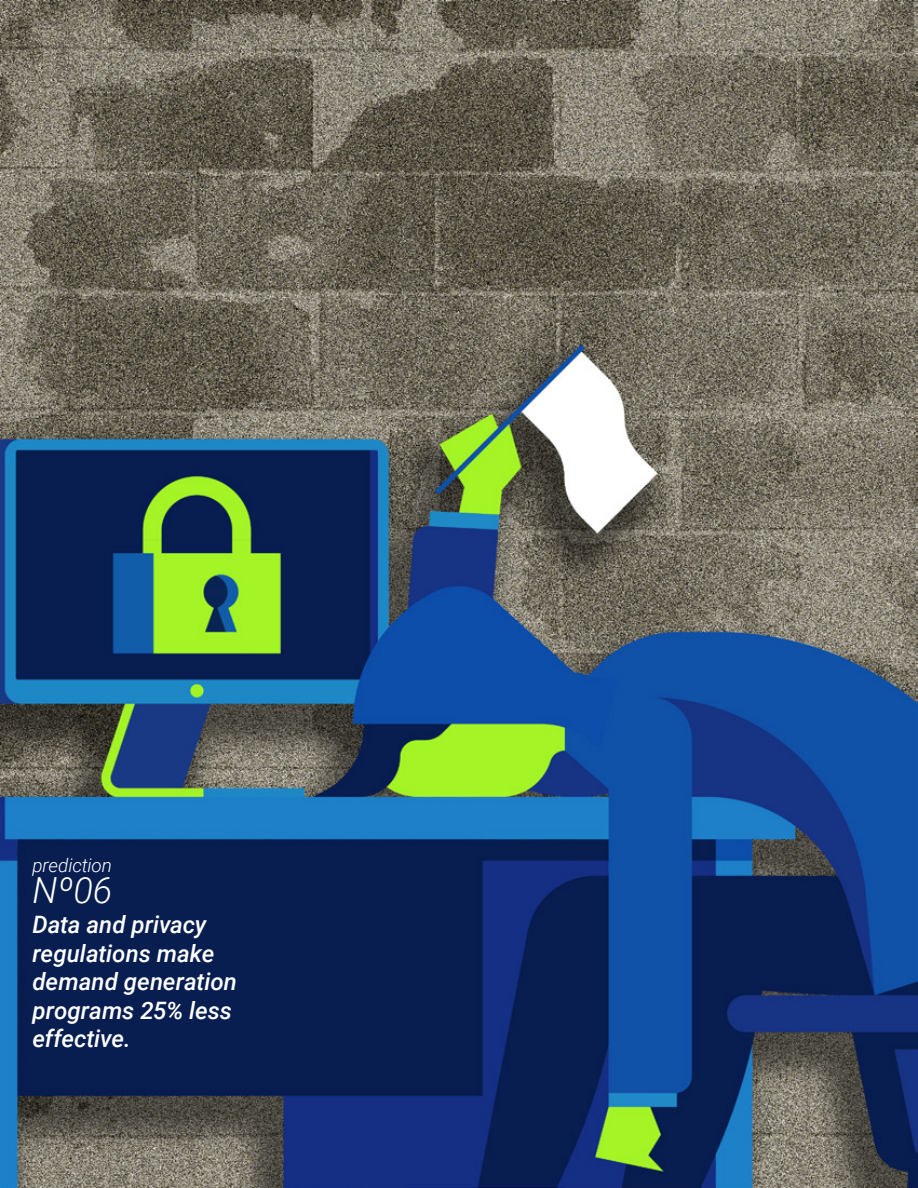
<style>
.page{position:relative;width:918px;height:1188px;background:#fff}
.page>*{position:absolute;margin:0;border:0;box-sizing:border-box;transform-origin:0 0}
.t1{font:italic 300 36px "Roboto";color:#fff}
.t2{font:italic 500 24px/28.5px "Roboto";color:#fff}
.t3{font:italic 300 18.9px "Roboto";letter-spacing:-.005em;color:#fff}
</style>
<div class="page">
<img style="left:0;top:0;width:918px;height:1188px">
<p class="t3" style="left:32px;top:852px;width:81px">prediction</p>
<h1 class="t1" style="left:32px;top:865px;width:81px">Nº06</h1>
<p class="t2" style="left:32px;top:910px;width:206px">Data and privacy regulations make demand generation programs 25% less effective.</p>
</div>
